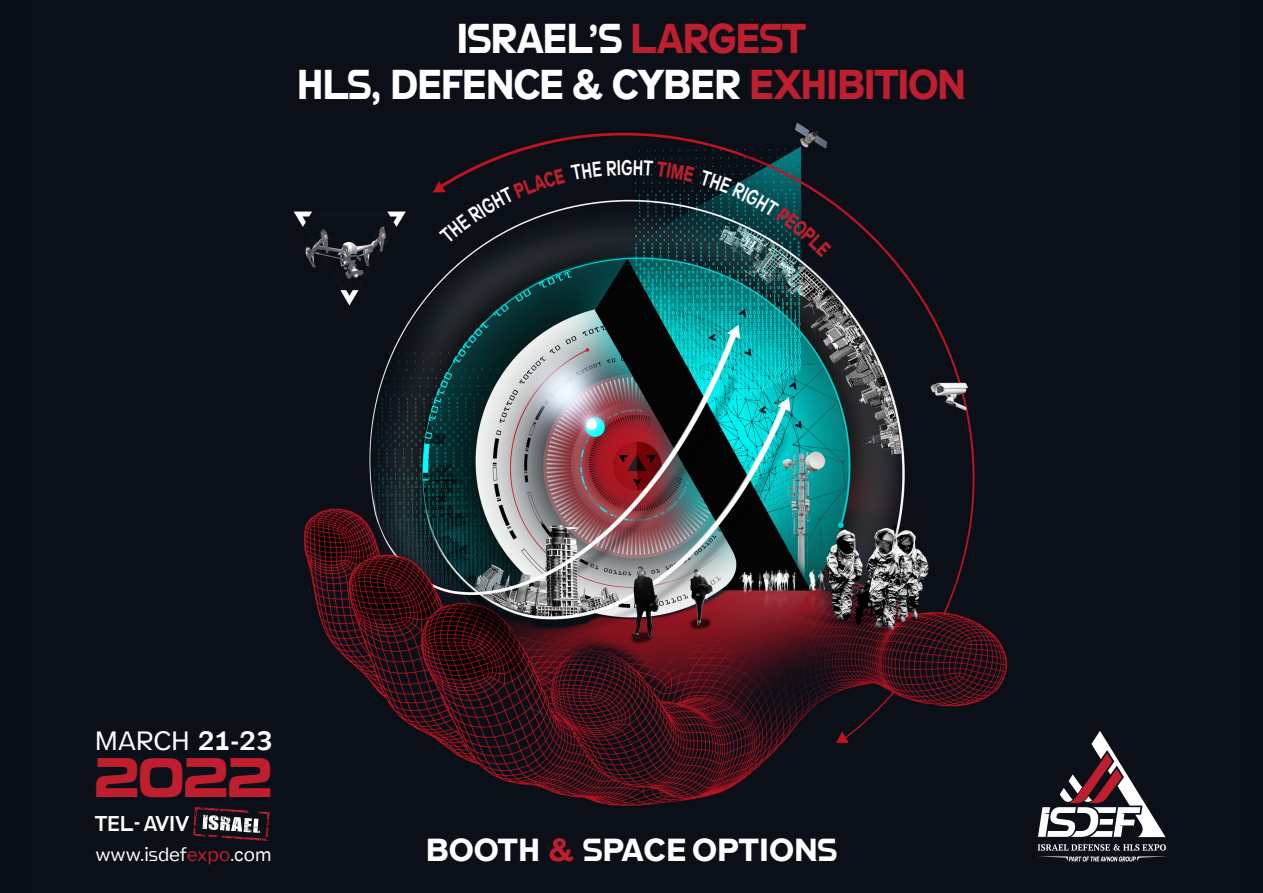
<style>
.page{position:relative;width:1263px;height:893px;background:#0a0f17}
.page>*{position:absolute;margin:0;border:0;box-sizing:border-box;transform-origin:0 0}
.t1{font:49.8px "Nokia Kokia";color:#be1e2d;scale:.9 1}
.t2{font:700 42.45px/45.9px "Stamen";letter-spacing:-.03em;color:#fff;text-align:center;scale:.93 1}
.t3{font:700 32.4px "Stamen";color:#fff}
.t4{font:200 27px "Stamen";letter-spacing:-.01em;color:#fff}
.t5{font:300 21.75px "Stamen";letter-spacing:-.02em;color:#fff;scale:.93 1}
.t6{font:300 21.6px "Stamen";color:#fff;scale:.72 1}
.t7{font:200 19.2px "Stamen";letter-spacing:-.005em;color:#fff}
.s1{color:#be1e2d}
.s2{font-weight:300}
</style>
<div class="page">
<img style="left:293px;top:122px;width:873px;height:740px">
<svg style="left:1038px;top:731px;width:127px;height:106px"></svg>
<svg style="left:1037px;top:844px;width:130px;height:17px"></svg>
<svg style="left:193px;top:807px;width:77px;height:34px"></svg>
<svg style="left:439px;top:168px;width:126px;height:76px"></svg>
<svg style="left:571px;top:160px;width:49px;height:20px"></svg>
<svg style="left:634px;top:160px;width:198px;height:98px"></svg>
<p class="t2" style="left:297px;top:14px;width:721px">ISRAEL’S <span class="s1">LARGEST<br></span>HLS, DEFENCE &amp; CYBER <span class="s1">EXHIBITION</span></p>
<p class="t6" style="left:621px;top:150px;width:18px">G</p>
<p class="t4" style="left:95px;top:723px;width:179px">MARCH <span class="s2">21-23</span></p>
<p class="t1" style="left:95px;top:747px;width:199px">2022</p>
<p class="t5" style="left:95px;top:806px;width:103px">TEL- AVIV</p>
<p class="t7" style="left:96px;top:842px;width:177px">www.isdef<span class="s1">expo</span>.com</p>
<p class="t3" style="left:426px;top:825px;width:413px">BOOTH <span class="s1">&amp;</span> SPACE OPTIONS</p>
</div>
